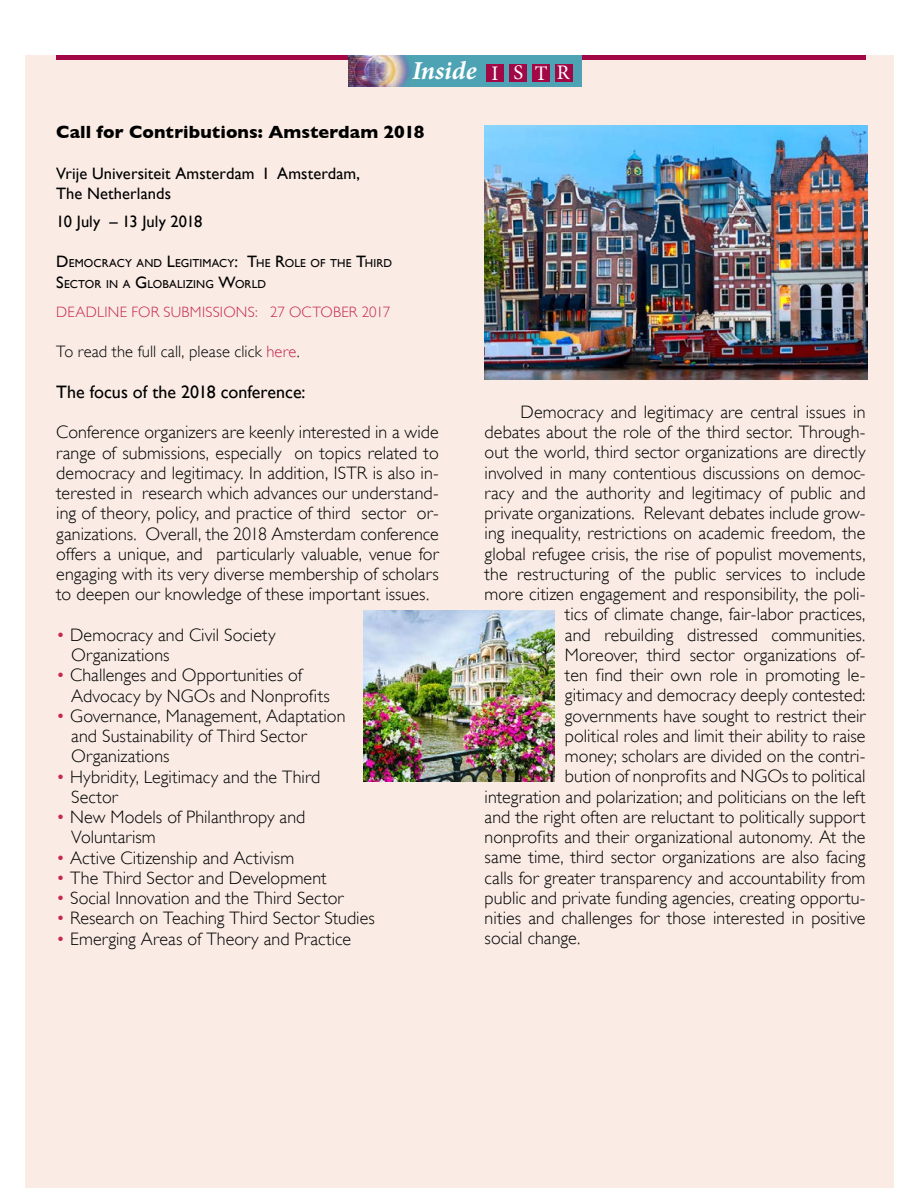
<style>
.page{position:relative;width:918px;height:1188px;background:#fff}
.page>*{position:absolute;margin:0;border:0;box-sizing:border-box;transform-origin:0 0}
.t1{font:italic 700 25.8px "Minion Pro";letter-spacing:.005em;color:#fff}
.t2{font:300 18px/20.2px "Gill Sans";letter-spacing:.005em;color:#000}
.t3{font:700 18px "Gill Sans";letter-spacing:.005em;color:#000}
.t4{font:18px "Gill Sans";color:#000}
.t5{font:16.5px/20.2px "Gill Sans";letter-spacing:.01em;color:#000}
.t6{font:300 16.5px "Gill Sans";letter-spacing:.005em;color:#000}
.t7{font:300 15px "Gill Sans";letter-spacing:.015em;color:#c6274d}
.t8{font:11.55px/20.2px "Gill Sans";letter-spacing:.01em;color:#000}
.s1{font-weight:400;font-style:normal;font-size:20.7px}
.s2{font-size:16.5px}
.s3{color:#c6274d}
</style>
<div class="page">
<div style="left:25px;top:55px;width:868px;height:1133px;background:#faece5"></div>
<div style="left:56px;top:55px;width:810px;height:5px;background:#a20846"></div>
<img style="left:348px;top:55px;width:234px;height:31px">
<div style="left:532px;top:64px;width:18px;height:18px;background:#a20846"></div>
<div style="left:555px;top:64px;width:18px;height:18px;background:#a20846"></div>
<div style="left:486px;top:64px;width:18px;height:18px;background:#a20846"></div>
<div style="left:509px;top:64px;width:18px;height:18px;background:#a20846"></div>
<img style="left:485px;top:126px;width:382px;height:253px">
<img style="left:364px;top:611px;width:190px;height:171px">
<h1 class="t1" style="left:412px;top:53px;width:159px">Inside <span class="s1">I S T R</span></h1>
<p class="t3" style="left:56px;top:122px;width:370px">Call for Contributions: Amsterdam 2018</p>
<p class="t5" style="left:56px;top:163px;width:306px">Vrije Universiteit Amsterdam I Amsterdam,<br>The Netherlands</p>
<p class="t5" style="left:56px;top:211px;width:148px">10 July – 13 July 2018</p>
<p class="t8" style="left:56px;top:253px;width:338px"><span class="s2">D</span> EMOCRACY AND <span class="s2">L</span>EGITIMACY<span class="s2">: T</span>HE <span class="s2">R</span>OLE OF THE <span class="s2">T</span>HIRD<br><span class="s2">S</span>ECTOR IN A <span class="s2">G</span> LOBALIZING <span class="s2">W</span>ORLD</p>
<p class="t7" style="left:56px;top:303px;width:335px">DEADLINE FOR SUBMISSIONS: 27 OCTOBER 2017</p>
<p class="t6" style="left:56px;top:343px;width:245px">To read the full call, please click <span class="s3">here</span>.</p>
<p class="t4" style="left:56px;top:381px;width:251px">The focus of the 2018 conference:</p>
<p class="t2" style="left:56px;top:422px;width:384px;text-align:justify">Conference organizers are keenly interested in a wide range of submissions, especially on topics related to democracy and legitimacy. In addition, ISTR is also in&shy;terested in research which advances our understand&shy;ing of theory, policy, and practice of third sector or&shy;ganizations. Overall, the 2018 Amsterdam conference offers a unique, and particularly valuable, venue for engaging with its very diverse membership of scholars to deepen our knowledge of these important issues.</p>
<p class="t2" style="left:71px;top:625px;width:206px;text-indent:-15px"><span class="s3">•</span> Democracy and Civil Society<br>Organizations</p>
<p class="t2" style="left:71px;top:665px;width:260px;text-indent:-15px"><span class="s3">•</span> Challenges and Opportunities of<br>Advocacy by NGOs and Nonprofits</p>
<p class="t2" style="left:71px;top:706px;width:276px;text-indent:-15px"><span class="s3">•</span> Governance, Management, Adaptation and Sustainability of Third Sector<br>Organizations</p>
<p class="t2" style="left:71px;top:767px;width:251px;text-indent:-15px"><span class="s3">•</span> Hybridity, Legitimacy and the Third<br>Sector</p>
<p class="t2" style="left:71px;top:807px;width:236px;text-indent:-15px"><span class="s3">•</span> New Models of Philanthropy and<br>Voluntarism</p>
<p class="t2" style="left:56px;top:848px;width:239px"><span class="s3">•</span> Active Citizenship and Activism</p>
<p class="t2" style="left:56px;top:868px;width:272px"><span class="s3">•</span> The Third Sector and Development</p>
<p class="t2" style="left:56px;top:888px;width:289px"><span class="s3">•</span> Social Innovation and the Third Sector</p>
<p class="t2" style="left:56px;top:908px;width:320px"><span class="s3">•</span> Research on Teaching Third Sector Studies</p>
<p class="t2" style="left:56px;top:929px;width:296px"><span class="s3">•</span> Emerging Areas of Theory and Practice</p>
<p class="t2" style="left:521px;top:402px;width:346px">Democracy and legitimacy are central issues in</p>
<p class="t2" style="left:485px;top:422px;width:382px">debates about the role of the third sector. Through-</p>
<p class="t2" style="left:485px;top:442px;width:382px">out the world, third sector organizations are directly</p>
<p class="t2" style="left:485px;top:463px;width:382px">involved in many contentious discussions on democ-</p>
<p class="t2" style="left:485px;top:483px;width:382px">racy and the authority and legitimacy of public and</p>
<p class="t2" style="left:485px;top:503px;width:382px">private organizations. Relevant debates include grow-</p>
<p class="t2" style="left:485px;top:523px;width:382px">ing inequality, restrictions on academic freedom, the</p>
<p class="t2" style="left:485px;top:544px;width:382px">global refugee crisis, the rise of populist movements,</p>
<p class="t2" style="left:485px;top:564px;width:382px">the restructuring of the public services to include</p>
<p class="t2" style="left:485px;top:584px;width:382px">more citizen engagement and responsibility, the poli-</p>
<p class="t2" style="left:565px;top:604px;width:302px">tics of climate change, fair-labor practices,</p>
<p class="t2" style="left:565px;top:625px;width:302px">and rebuilding distressed communities.</p>
<p class="t2" style="left:565px;top:645px;width:302px">Moreover, third sector organizations of-</p>
<p class="t2" style="left:565px;top:665px;width:302px">ten find their own role in promoting le-</p>
<p class="t2" style="left:565px;top:685px;width:302px">gitimacy and democracy deeply contested:</p>
<p class="t2" style="left:565px;top:706px;width:302px">governments have sought to restrict their</p>
<p class="t2" style="left:565px;top:726px;width:302px">political roles and limit their ability to raise</p>
<p class="t2" style="left:565px;top:746px;width:302px">money; scholars are divided on the contri-</p>
<p class="t2" style="left:565px;top:766px;width:302px">bution of nonprofits and NGOs to political</p>
<p class="t2" style="left:485px;top:787px;width:382px">integration and polarization; and politicians on the left</p>
<p class="t2" style="left:485px;top:807px;width:382px">and the right often are reluctant to politically support</p>
<p class="t2" style="left:485px;top:827px;width:382px">nonprofits and their organizational autonomy. At the</p>
<p class="t2" style="left:485px;top:847px;width:382px">same time, third sector organizations are also facing</p>
<p class="t2" style="left:485px;top:868px;width:382px">calls for greater transparency and accountability from</p>
<p class="t2" style="left:485px;top:888px;width:382px">public and private funding agencies, creating opportu-</p>
<p class="t2" style="left:485px;top:908px;width:382px">nities and challenges for those interested in positive</p>
<p class="t2" style="left:485px;top:928px;width:97px">social change.</p>
</div>
